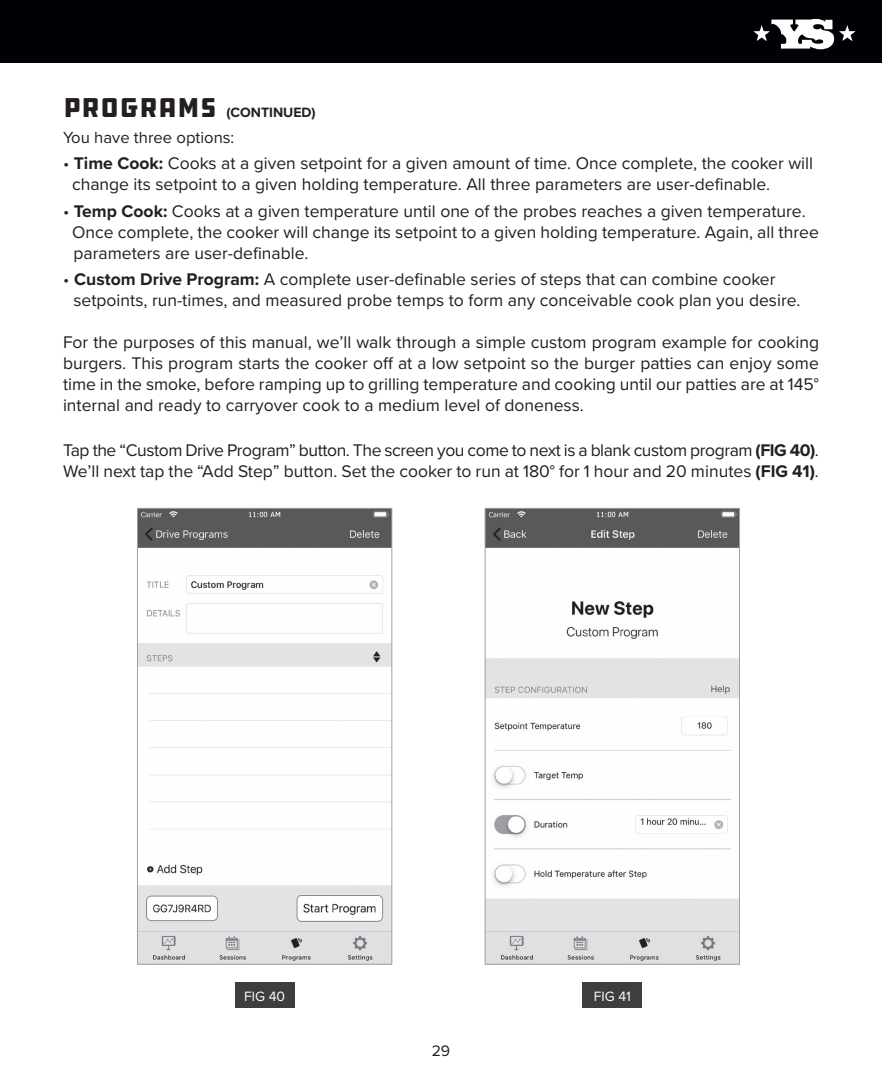
<style>
.page{position:relative;width:882px;height:1071px;background:#fff}
.page>*{position:absolute;margin:0;border:0;box-sizing:border-box;transform-origin:0 0}
.t1{font:17.5px/21px "Proxima Nova";color:#231f20}
.t2{font:17.5px/21px "Proxima Nova";letter-spacing:-.025em;color:#231f20}
.t3{font:16.62px "Proxima Nova";color:#231f20}
.t4{font:15.75px "Proxima Nova";color:#231f20}
.t5{font:700 14px "Proxima Nova";color:#231f20}
.t6{font:14px "Proxima Nova";color:#fff}
.s1{font-family:"DDC Hardware";font-weight:400;font-size:28px}
.s2{font-weight:300}
.s3{font-weight:700}
</style>
<div class="page">
<div style="left:0;top:0;width:882px;height:63px;background:#000104"></div>
<img style="left:139px;top:510px;width:251px;height:453px">
<div style="left:137px;top:508px;width:255px;height:457px;border:1px solid #9d9fa2"></div>
<img style="left:487px;top:510px;width:251px;height:453px">
<div style="left:485px;top:508px;width:255px;height:457px;border:1px solid #9d9fa2"></div>
<div style="left:235px;top:982px;width:59px;height:26px;background:#3e3e3f"></div>
<div style="left:583px;top:982px;width:59px;height:26px;background:#3e3e3f"></div>
<svg style="left:753px;top:19px;width:103px;height:30px"></svg>
<p class="t5" style="left:63px;top:102px;width:254px"><span class="s1">PROGRAMS</span> (CONTINUED)</p>
<p class="t3" style="left:63px;top:125px;width:173px">You have three options:</p>
<p class="t1" style="left:72px;top:152px;width:743px;text-indent:-9px"><span class="s2">•</span> <span class="s3">Time Cook:</span> Cooks at a given setpoint for a given amount of time. Once complete, the cooker will change its setpoint to a given holding temperature. All three parameters are user-definable.</p>
<p class="t1" style="left:72px;top:200px;width:748px;text-indent:-9px"><span class="s2">•</span> <span class="s3">Temp Cook:</span> Cooks at a given temperature until one of the probes reaches a given temperature.<br>Once complete, the cooker will change its setpoint to a given holding temperature. Again, all three parameters are user-definable.</p>
<p class="t1" style="left:73px;top:268px;width:729px;text-indent:-10px"><span class="s2">•</span> <span class="s3">Custom Drive Program:</span> A complete user-definable series of steps that can combine cooker setpoints, run-times, and measured probe temps to form any conceivable cook plan you desire.</p>
<p class="t1" style="left:63px;top:331px;width:758px;text-align:justify">For the purposes of this manual, we’ll walk through a simple custom program example for cooking burgers. This program starts the cooker off at a low setpoint so the burger patties can enjoy some time in the smoke, before ramping up to grilling temperature and cooking until our patties are at 145° internal and ready to carryover cook to a medium level of doneness.</p>
<p class="t2" style="left:63px;top:439px;width:758px">Tap the “Custom Drive Program” button. The screen you come to next is a blank custom program <span class="s3">(FIG 40)</span>.<br>We’ll next tap the “Add Step” button. Set the cooker to run at 180° for 1 hour and 20 minutes <span class="s3">(FIG 41)</span>.</p>
<p class="t6" style="left:244px;top:986px;width:43px">FIG 40</p>
<p class="t6" style="left:594px;top:986px;width:39px">FIG 41</p>
<p class="t4" style="left:432px;top:1039px;width:20px">29</p>
</div>
